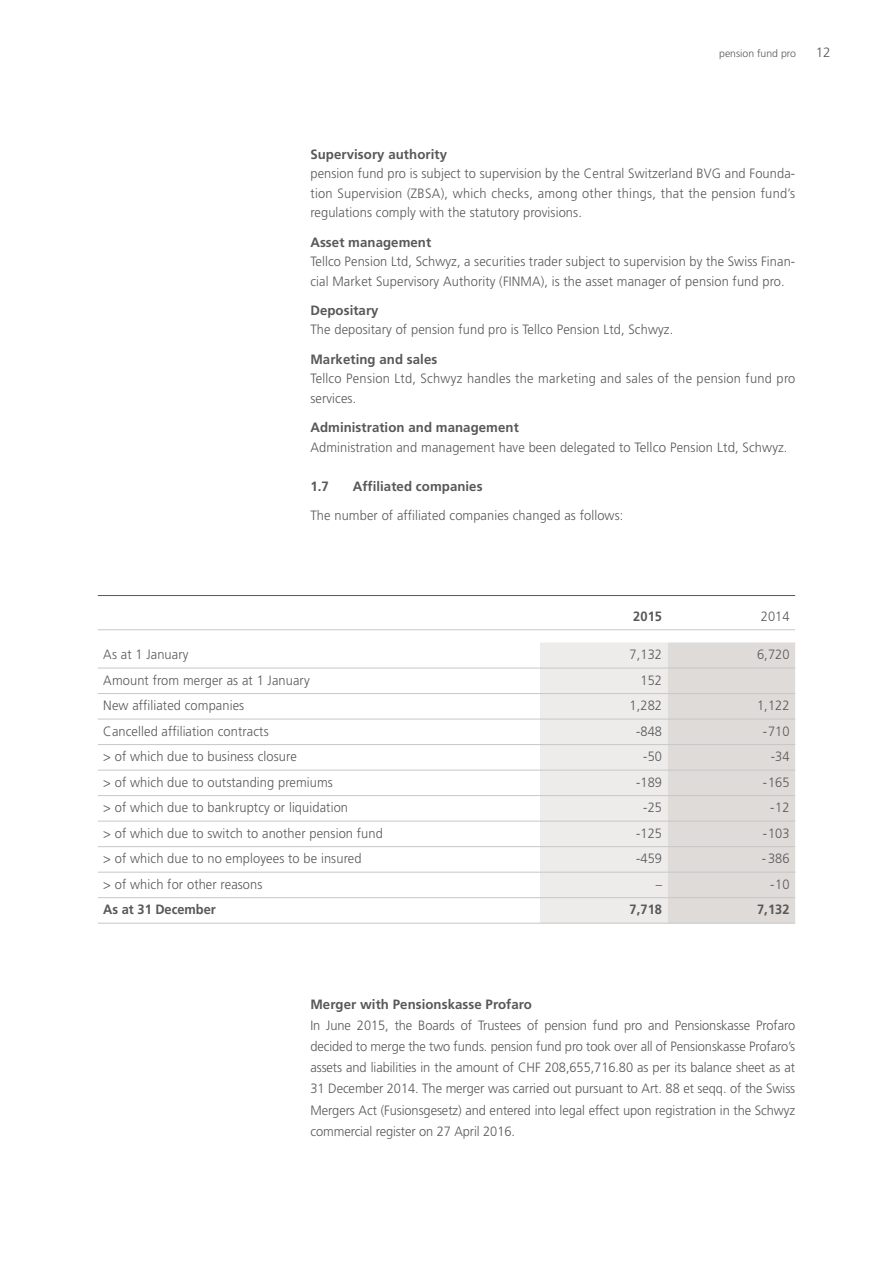
<style>
.page{position:relative;width:893px;height:1263px;background:#fff}
.page>*{position:absolute;margin:0;border:0;box-sizing:border-box;transform-origin:0 0}
.t1{font:300 13.5px/21px "Frutiger LT";letter-spacing:.01em;color:#58585a;text-align:justify;scale:.95 1}
.t2{font:700 13.5px "Frutiger LT";letter-spacing:.005em;color:#58585a}
.t3{font:700 13.5px "Frutiger LT";letter-spacing:.005em;color:#58585a;scale:.95 1}
.t4{font:300 13.5px "Frutiger LT";letter-spacing:.01em;color:#58585a}
.t5{font:300 10.5px "Frutiger LT";color:#58585a}
</style>
<div class="page">
<svg style="left:540px;top:642px;width:255px;height:281px;background:#e6e3e1"></svg>
<hr style="left:98px;top:821px;width:442px;height:1px;background:#c6c7c8">
<hr style="left:540px;top:821px;width:128px;height:1px;background:#c6c7c8">
<hr style="left:668px;top:821px;width:127px;height:1px;background:#c6c7c8">
<hr style="left:98px;top:719px;width:442px;height:1px;background:#c6c7c8">
<hr style="left:540px;top:719px;width:128px;height:1px;background:#c6c7c8">
<hr style="left:668px;top:719px;width:127px;height:1px;background:#c6c7c8">
<hr style="left:98px;top:744px;width:442px;height:1px;background:#c6c7c8">
<hr style="left:540px;top:744px;width:128px;height:1px;background:#c6c7c8">
<hr style="left:668px;top:744px;width:127px;height:1px;background:#c6c7c8">
<hr style="left:98px;top:770px;width:442px;height:1px;background:#c6c7c8">
<hr style="left:540px;top:770px;width:128px;height:1px;background:#c6c7c8">
<hr style="left:668px;top:770px;width:127px;height:1px;background:#c6c7c8">
<hr style="left:98px;top:795px;width:442px;height:1px;background:#c6c7c8">
<hr style="left:540px;top:795px;width:128px;height:1px;background:#c6c7c8">
<hr style="left:668px;top:795px;width:127px;height:1px;background:#c6c7c8">
<hr style="left:98px;top:629px;width:442px;height:1px;background:#c6c7c8">
<hr style="left:540px;top:629px;width:128px;height:1px;background:#c6c7c8">
<hr style="left:668px;top:629px;width:127px;height:1px;background:#c6c7c8">
<hr style="left:98px;top:668px;width:442px;height:1px;background:#c6c7c8">
<hr style="left:540px;top:668px;width:128px;height:1px;background:#c6c7c8">
<hr style="left:668px;top:668px;width:127px;height:1px;background:#c6c7c8">
<hr style="left:98px;top:693px;width:442px;height:1px;background:#c6c7c8">
<hr style="left:540px;top:693px;width:128px;height:1px;background:#c6c7c8">
<hr style="left:668px;top:693px;width:127px;height:1px;background:#c6c7c8">
<hr style="left:98px;top:846px;width:442px;height:1px;background:#c6c7c8">
<hr style="left:98px;top:872px;width:442px;height:1px;background:#c6c7c8">
<hr style="left:98px;top:897px;width:442px;height:1px;background:#c6c7c8">
<hr style="left:98px;top:923px;width:442px;height:1px;background:#c6c7c8">
<hr style="left:540px;top:846px;width:128px;height:1px;background:#c6c7c8">
<hr style="left:668px;top:846px;width:127px;height:1px;background:#c6c7c8">
<hr style="left:540px;top:872px;width:128px;height:1px;background:#c6c7c8">
<hr style="left:668px;top:872px;width:127px;height:1px;background:#c6c7c8">
<hr style="left:540px;top:897px;width:128px;height:1px;background:#c6c7c8">
<hr style="left:668px;top:897px;width:127px;height:1px;background:#c6c7c8">
<hr style="left:540px;top:923px;width:128px;height:1px;background:#c6c7c8">
<hr style="left:668px;top:923px;width:127px;height:1px;background:#c6c7c8">
<hr style="left:98px;top:595px;width:697px;height:1px;background:#58585a">
<p class="t5" style="left:719px;top:48px;width:78px">pension fund pro</p>
<p class="t4" style="left:816px;top:45px;width:16px">12</p>
<p class="t2" style="left:310px;top:146px;width:138px">Supervisory authority</p>
<p class="t1" style="left:310px;top:164px;width:512px;line-height:19.5px">pension fund pro is subject to supervision by the Central Switzerland BVG and Founda&shy;tion Supervision (ZBSA), which checks, among other things, that the pension fund’s regulations comply with the statutory provisions.</p>
<p class="t2" style="left:310px;top:234px;width:122px">Asset management</p>
<p class="t1" style="left:310px;top:252px;width:512px;line-height:19.5px">Tellco Pension Ltd, Schwyz, a securities trader subject to supervision by the Swiss Finan&shy;cial Market Supervisory Authority (FINMA), is the asset manager of pension fund pro.</p>
<p class="t2" style="left:310px;top:302px;width:70px">Depositary</p>
<p class="t1" style="left:310px;top:319px;width:383px">The depositary of pension fund pro is Tellco Pension Ltd, Schwyz.</p>
<p class="t2" style="left:310px;top:351px;width:128px">Marketing and sales</p>
<p class="t1" style="left:310px;top:369px;width:512px;line-height:19.5px">Tellco Pension Ltd, Schwyz handles the marketing and sales of the pension fund pro services.</p>
<p class="t2" style="left:310px;top:419px;width:210px">Administration and management</p>
<p class="t1" style="left:310px;top:436px;width:504px">Administration and management have been delegated to Tellco Pension Ltd, Schwyz.</p>
<p class="t2" style="left:310px;top:478px;width:20px">1.7</p>
<p class="t2" style="left:353px;top:478px;width:131px">Affiliated companies</p>
<p class="t1" style="left:310px;top:505px;width:331px">The number of affiliated companies changed as follows:</p>
<p class="t3" style="left:633px;top:608px;width:32px">2015</p>
<p class="t1" style="left:761px;top:606px;width:32px">2014</p>
<p class="t1" style="left:103px;top:644px;width:91px">As at 1 January</p>
<p class="t1" style="left:629px;top:644px;width:36px">7,132</p>
<p class="t1" style="left:757px;top:644px;width:36px">6,720</p>
<p class="t1" style="left:103px;top:670px;width:219px">Amount from merger as at 1 January</p>
<p class="t1" style="left:640px;top:670px;width:24px">152</p>
<p class="t1" style="left:103px;top:695px;width:150px">New affiliated companies</p>
<p class="t1" style="left:629px;top:695px;width:36px">1,282</p>
<p class="t1" style="left:757px;top:695px;width:36px">1,122</p>
<p class="t1" style="left:103px;top:721px;width:176px">Cancelled affiliation contracts</p>
<p class="t1" style="left:636px;top:721px;width:29px">-848</p>
<p class="t1" style="left:763px;top:721px;width:30px">-710</p>
<p class="t1" style="left:103px;top:746px;width:205px">&gt; of which due to business closure</p>
<p class="t1" style="left:643px;top:746px;width:21px">-50</p>
<p class="t1" style="left:771px;top:746px;width:21px">-34</p>
<p class="t1" style="left:103px;top:772px;width:243px">&gt; of which due to outstanding premiums</p>
<p class="t1" style="left:636px;top:772px;width:29px">-189</p>
<p class="t1" style="left:763px;top:772px;width:30px">-165</p>
<p class="t1" style="left:103px;top:797px;width:259px">&gt; of which due to bankruptcy or liquidation</p>
<p class="t1" style="left:643px;top:797px;width:21px">-25</p>
<p class="t1" style="left:770px;top:797px;width:22px">-12</p>
<p class="t1" style="left:103px;top:823px;width:296px">&gt; of which due to switch to another pension fund</p>
<p class="t1" style="left:636px;top:823px;width:29px">-125</p>
<p class="t1" style="left:763px;top:823px;width:30px">-103</p>
<p class="t1" style="left:103px;top:848px;width:273px">&gt; of which due to no employees to be insured</p>
<p class="t1" style="left:636px;top:848px;width:29px">-459</p>
<p class="t1" style="left:762px;top:848px;width:31px">- 386</p>
<p class="t1" style="left:103px;top:874px;width:169px">&gt; of which for other reasons</p>
<p class="t1" style="left:656px;top:874px;width:8px">–</p>
<p class="t1" style="left:770px;top:874px;width:22px">-10</p>
<p class="t3" style="left:103px;top:902px;width:120px">As at 31 December</p>
<p class="t3" style="left:629px;top:902px;width:36px">7,718</p>
<p class="t3" style="left:757px;top:902px;width:36px">7,132</p>
<p class="t2" style="left:310px;top:997px;width:223px">Merger with Pensionskasse Profaro</p>
<p class="t1" style="left:310px;top:1015px;width:512px">In June 2015, the Boards of Trustees of pension fund pro and Pensionskasse Profaro decided to merge the two funds. pension fund pro took over all of Pensionskasse Profaro’s assets and liabilities in the amount of CHF 208,655,716.80 as per its balance sheet as at 31 December 2014. The merger was carried out pursuant to Art. 88 et seqq. of the Swiss Mergers Act (Fusionsgesetz) and entered into legal effect upon registration in the Schwyz commercial register on 27 April 2016.</p>
</div>
